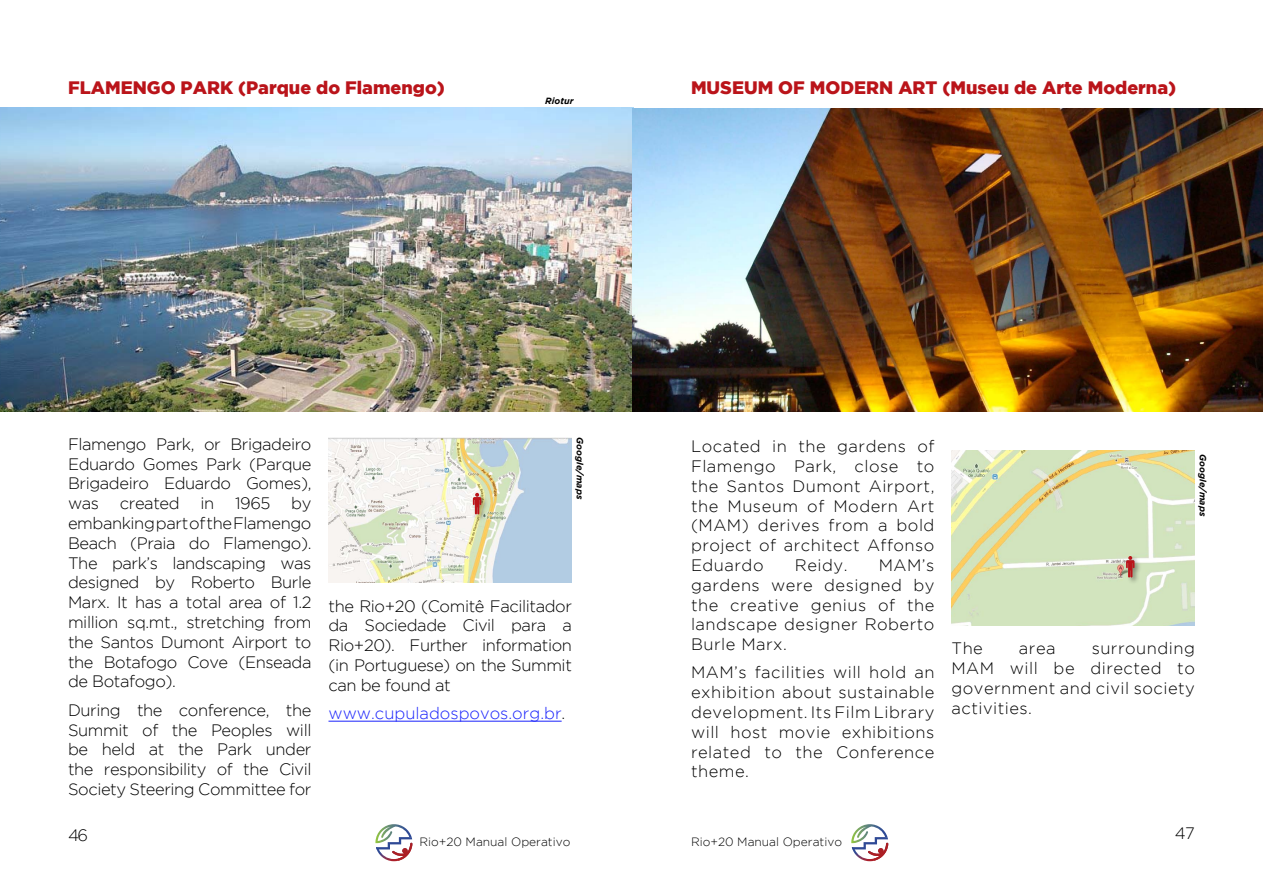
<style>
.page{position:relative;width:1263px;height:893px;background:#fff}
.page>*{position:absolute;margin:0;border:0;box-sizing:border-box;transform-origin:0 0}
.t1{font:900 18px "Gotham";color:#ba141a}
.t2{font:300 16.5px/19.8px "Gotham";letter-spacing:-.025em;color:#000;text-align:justify}
.t3{font:300 16.5px "Gotham";color:#1922fb}
.t4{font:300 12px "Gotham";color:#000}
.t5{font:italic 700 9px "Gotham";color:#000}
.s1{color:#000}
</style>
<div class="page">
<svg style="left:375px;top:824px;width:37px;height:37px"></svg>
<svg style="left:851px;top:824px;width:37px;height:37px"></svg>
<img style="left:0;top:107px;width:634px;height:304px">
<img style="left:328px;top:438px;width:244px;height:145px">
<div style="left:471px;top:492px;width:18px;height:30px;background:#000;opacity:.37"></div>
<svg style="left:473px;top:493px;width:8px;height:21px"></svg>
<hr style="left:328px;top:721px;width:234px;height:1px;background:#1922fb">
<img style="left:632px;top:108px;width:631px;height:303px">
<img style="left:951px;top:451px;width:244px;height:174px">
<div style="left:1124px;top:555px;width:18px;height:30px;background:#000;opacity:.37"></div>
<svg style="left:1126px;top:556px;width:8px;height:21px"></svg>
<p class="t1" style="left:68px;top:77px;width:378px">FLAMENGO PARK (Parque do Flamengo)</p>
<p class="t5" style="left:545px;top:95px;width:30px">Riotur</p>
<p class="t1" style="left:691px;top:77px;width:487px">MUSEUM OF MODERN ART (Museu de Arte Moderna)</p>
<p class="t2" style="left:68px;top:434px;width:245px">Flamengo Park, or Brigadeiro Eduardo Gomes Park (Parque Brigadeiro Eduardo Gomes), was</p>
<p class="t2" style="left:68px;top:493px;width:245px;text-indent:223px">by embanking part of the Flamengo Beach (Praia do Flamengo).<br>The park’s landscaping was designed by Roberto Burle Marx. It has a total area of 1.2 million sq.mt., stretching from the Santos Dumont Airport to the Botafogo Cove (Enseada de Botafogo).</p>
<p class="t2" style="left:68px;top:700px;width:245px">During the conference, the Summit of the Peoples will be held at the Park under the responsibility of the Civil Society Steering Committee for</p>
<p class="t2" style="left:120px;top:493px;width:61px">created</p>
<p class="t2" style="left:200px;top:493px;width:15px">in</p>
<p class="t2" style="left:235px;top:493px;width:37px">1965</p>
<p class="t2" style="left:68px;top:825px;width:21px">46</p>
<p class="t5" style="left:585px;top:437px;width:64px;rotate:90deg">Google/maps</p>
<p class="t2" style="left:328px;top:596px;width:245px">the Rio+20 (Comitê Facilitador da Sociedade Civil para a Rio+20). Further information (in Portuguese) on the Summit can be found at</p>
<p class="t3" style="left:328px;top:704px;width:238px">www.cupuladospovos.org.br<span class="s1">.</span></p>
<p class="t4" style="left:419px;top:836px;width:152px">Rio+20 Manual Operativo</p>
<p class="t2" style="left:691px;top:436px;width:245px">Located in the gardens of Flamengo Park, close to the Santos Dumont Airport, the Museum of Modern Art (MAM) derives from a bold project of architect Affonso Eduardo</p>
<p class="t2" style="left:795px;top:555px;width:54px">Reidy.</p>
<p class="t2" style="left:691px;top:555px;width:245px;text-indent:188px">MAM’s gardens were designed by the creative genius of the landscape designer Roberto Burle Marx.</p>
<p class="t2" style="left:691px;top:662px;width:245px">MAM’s facilities will hold an exhibition about sustainable development. Its Film Library will host movie exhibitions related to the Conference theme.</p>
<p class="t5" style="left:1208px;top:454px;width:64px;rotate:90deg">Google/maps</p>
<p class="t2" style="left:951px;top:638px;width:245px;text-indent:140px">surrounding MAM will be directed to government and civil society activities.</p>
<p class="t2" style="left:951px;top:638px;width:33px">The</p>
<p class="t2" style="left:1019px;top:638px;width:38px">area</p>
<p class="t4" style="left:691px;top:836px;width:152px">Rio+20 Manual Operativo</p>
<p class="t2" style="left:1175px;top:823px;width:21px">47</p>
</div>
